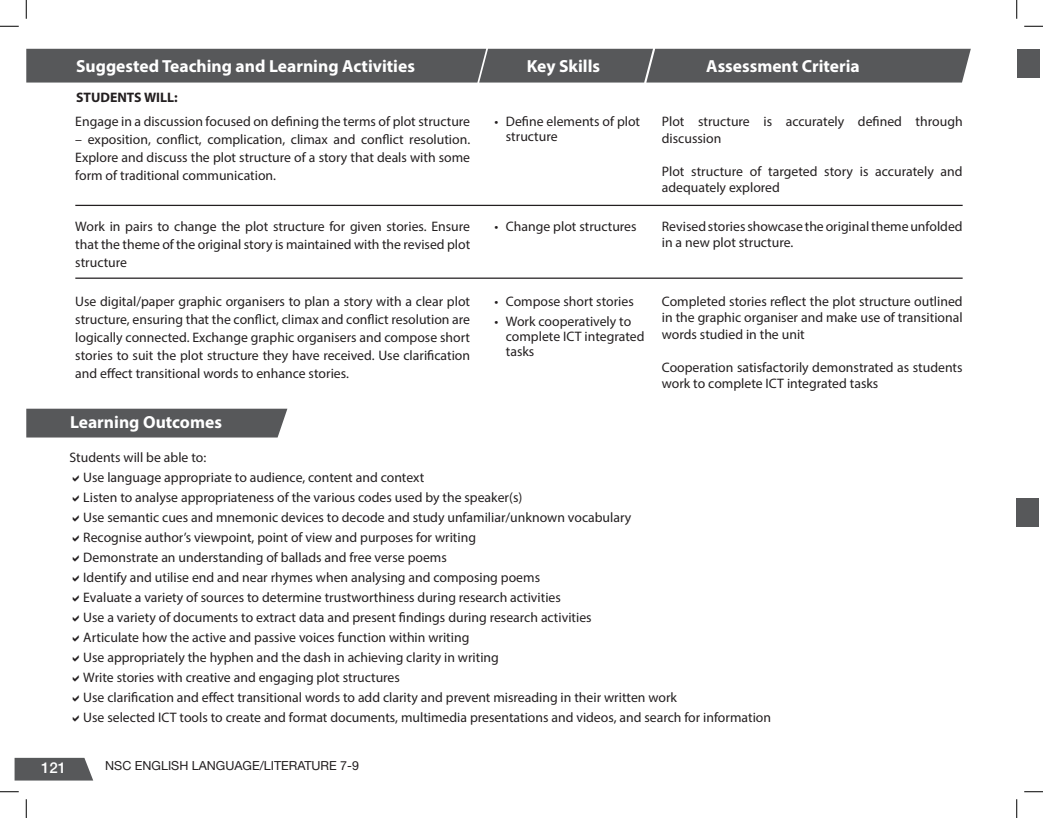
<style>
.page{position:relative;width:1043px;height:818px;background:#fff}
.page>*{position:absolute;margin:0;border:0;box-sizing:border-box;transform-origin:0 0}
.t1{font:700 17.5px "Myriad Pro";color:#fff}
.t2{font:500 15px "Helvetica Neue LT Std";color:#fff}
.t3{font:13.75px/20px "Myriad Pro";color:#231f20}
.t4{font:700 13.75px "Myriad Pro";color:#231f20}
.t5{font:12.5px "Helvetica Neue LT Std";color:#231f20}
</style>
<div class="page">
<svg style="left:15px;top:757px;width:78px;height:23px;background:#666768"></svg>
<div style="left:26px;top:49px;width:944px;height:33px;background:#57585a"></div>
<hr style="left:75px;top:205px;width:887px;height:1px;background:#231f20">
<hr style="left:75px;top:277px;width:887px;height:2px;background:#231f20">
<div style="left:26px;top:408px;width:261px;height:29px;background:#57585a"></div>
<div style="left:1016px;top:49px;width:23px;height:29px;background:#57585a"></div>
<div style="left:1016px;top:497px;width:23px;height:29px;background:#57585a"></div>
<svg style="left:0;top:25px;width:19px;height:2px"></svg>
<svg style="left:1024px;top:25px;width:18px;height:2px"></svg>
<svg style="left:0;top:791px;width:19px;height:1px"></svg>
<svg style="left:1024px;top:791px;width:18px;height:1px"></svg>
<svg style="left:25px;top:0;width:2px;height:19px"></svg>
<svg style="left:25px;top:799px;width:2px;height:19px"></svg>
<svg style="left:1016px;top:0;width:1px;height:19px"></svg>
<svg style="left:1016px;top:799px;width:1px;height:19px"></svg>
<p class="t1" style="left:76px;top:54px;width:340px">Suggested Teaching and Learning Activities</p>
<p class="t4" style="left:76px;top:88px;width:103px">STUDENTS WILL:</p>
<p class="t3" style="left:75px;top:111px;width:396px">Engage in a discussion focused on defining the terms of plot structure</p>
<p class="t3" style="left:75px;top:130px;width:396px;line-height:18px;text-align:justify">– exposition, conflict, complication, climax and conflict resolution.<br>Explore and discuss the plot structure of a story that deals with some form of traditional communication.</p>
<p class="t3" style="left:75px;top:217px;width:396px;line-height:18px;text-align:justify">Work in pairs to change the plot structure for given stories. Ensure that the theme of the original story is maintained with the revised plot structure</p>
<p class="t3" style="left:75px;top:292px;width:396px;line-height:18px;text-align:justify">Use digital/paper graphic organisers to plan a story with a clear plot structure, ensuring that the conflict, climax and conflict resolution are logically connected. Exchange graphic organisers and compose short stories to suit the plot structure they have received. Use clarification and effect transitional words to enhance stories.</p>
<p class="t1" style="left:527px;top:54px;width:75px">Key Skills</p>
<p class="t1" style="left:706px;top:54px;width:155px">Assessment Criteria</p>
<p class="t3" style="left:506px;top:114px;width:136px;line-height:15px;text-indent:-11px">• Define elements of plot structure</p>
<p class="t3" style="left:494px;top:216px;width:143px">• Change plot structures</p>
<p class="t3" style="left:494px;top:291px;width:141px">• Compose short stories</p>
<p class="t3" style="left:506px;top:313px;width:140px;line-height:15px;text-indent:-11px">• Work cooperatively to complete ICT integrated tasks</p>
<p class="t3" style="left:662px;top:113px;width:302px;line-height:16.5px">Plot structure is accurately defined through discussion</p>
<p class="t3" style="left:662px;top:162px;width:302px;line-height:16.5px">Plot structure of targeted story is accurately and adequately explored</p>
<p class="t3" style="left:662px;top:217px;width:302px;line-height:16.5px">Revised stories showcase the original theme unfolded in a new plot structure.</p>
<p class="t3" style="left:662px;top:292px;width:302px;line-height:16.5px;text-align:justify">Completed stories reflect the plot structure outlined in the graphic organiser and make use of transitional words studied in the unit</p>
<p class="t3" style="left:662px;top:358px;width:302px;line-height:16.5px">Cooperation satisfactorily demonstrated as students work to complete ICT integrated tasks</p>
<p class="t1" style="left:70px;top:410px;width:153px">Learning Outcomes</p>
<p class="t3" style="left:83px;top:447px;width:689px;text-indent:-14px">Students will be able to:<br>Use language appropriate to audience, content and context<br>Listen to analyse appropriateness of the various codes used by the speaker(s)<br>Use semantic cues and mnemonic devices to decode and study unfamiliar/unknown vocabulary<br>Recognise author’s viewpoint, point of view and purposes for writing<br>Demonstrate an understanding of ballads and free verse poems<br>Identify and utilise end and near rhymes when analysing and composing poems<br>Evaluate a variety of sources to determine trustworthiness during research activities<br>Use a variety of documents to extract data and present findings during research activities<br>Articulate how the active and passive voices function within writing<br>Use appropriately the hyphen and the dash in achieving clarity in writing<br>Write stories with creative and engaging plot structures<br>Use clarification and effect transitional words to add clarity and prevent misreading in their written work<br>Use selected ICT tools to create and format documents, multimedia presentations and videos, and search for information</p>
<p class="t2" style="left:41px;top:759px;width:27px">121</p>
<p class="t5" style="left:105px;top:758px;width:255px">NSC ENGLISH LANGUAGE/LITERATURE 7-9</p>
</div>
